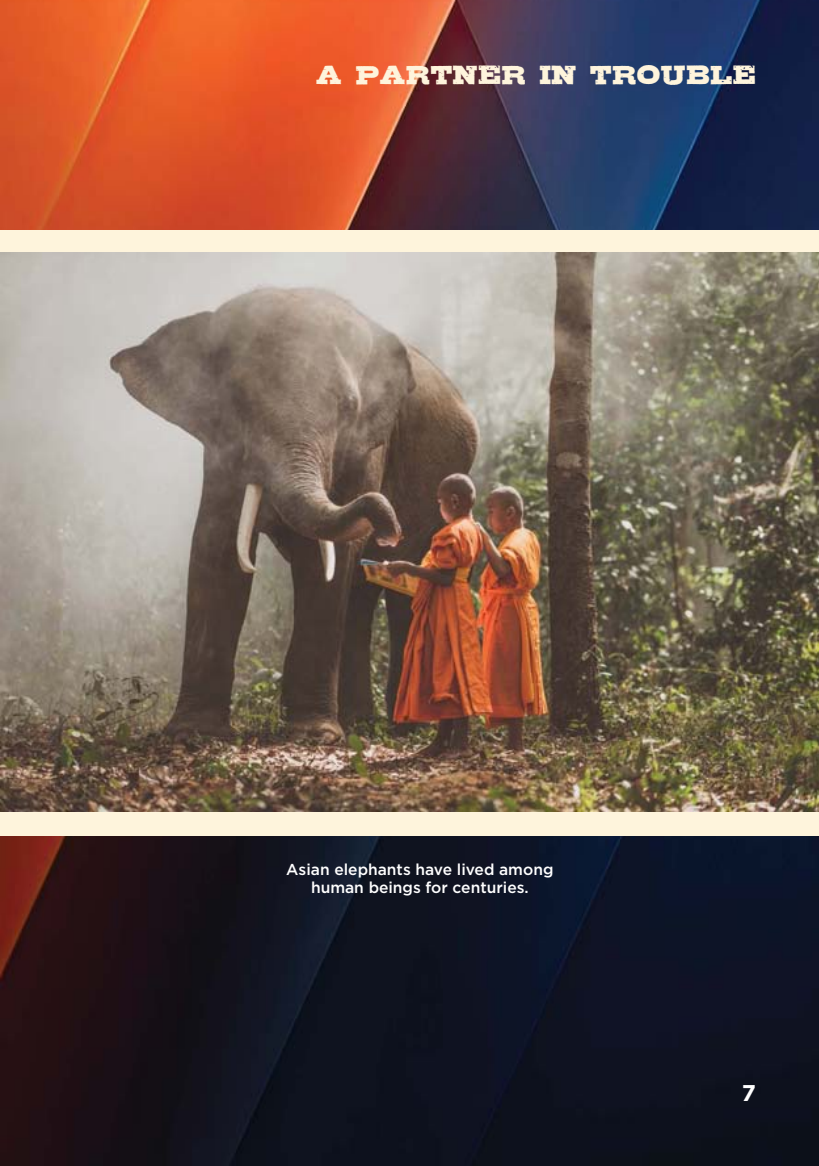
<style>
.page{position:relative;width:819px;height:1166px;background:#fff}
.page>*{position:absolute;margin:0;border:0;box-sizing:border-box;transform-origin:0 0}
.t1{font:35px "Gipsiero";color:#fef4dc}
.t2{font:700 22.75px "Gotham";color:#fff}
.t3{font:500 15.75px/17.5px "Gotham";color:#fff;text-align:center}
</style>
<div class="page">
<img style="left:0;top:0;width:819px;height:1166px">
<div style="left:0;top:230px;width:819px;height:605px;background:#fef4dc"></div>
<img style="left:0;top:252px;width:819px;height:559px">
<h1 class="t1" style="left:316px;top:62px;width:441px">A PARTNER IN TROUBLE</h1>
<p class="t3" style="left:286px;top:861px;width:269px">Asian elephants have lived among human beings for centuries.</p>
<h2 class="t2" style="left:742px;top:1078px;width:16px">7</h2>
</div>
